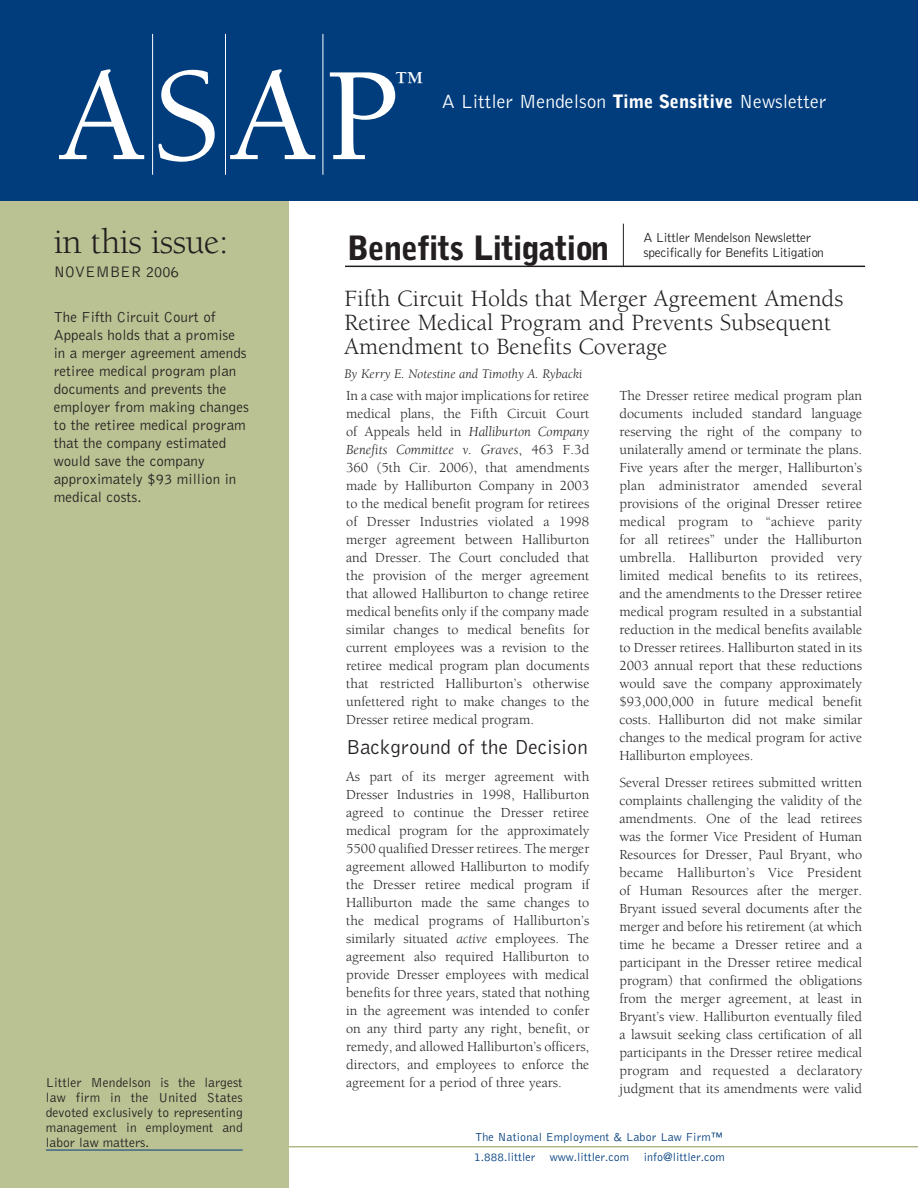
<style>
.page{position:relative;width:918px;height:1188px;background:#fff}
.page>*{position:absolute;margin:0;border:0;box-sizing:border-box;transform-origin:0 0}
.t1{font:500 136.5px "Berkeley";color:#fff}
.t2{font:36px "Berkeley";letter-spacing:-.015em;color:#231f20}
.t3{font:900 33.3px "Bell Gothic";letter-spacing:-.03em;color:#231f20}
.t4{font:500 29.85px "Berkeley";color:#fff}
.main_head{font:24px/24px "Berkeley";color:#231f20}
.body_copy{font:300 21px "Bell Gothic";color:#231f20}
.t5{font:300 19.65px "Bell Gothic";color:#fff}
.t6{font:300 15.75px "Bell Gothic";letter-spacing:-.015em;color:#231f20}
.sidebar_summary{font:300 15px/18px "Bell Gothic";color:#231f20}
.body_copy-2{font:14.25px/18px "Berkeley";color:#231f20;text-align:justify}
.t7{font:300 13.5px/15px "Bell Gothic";letter-spacing:-.025em;color:#231f20;text-align:justify}
.credit_line{font:italic 13.5px "Berkeley";color:#231f20}
.t8{font:300 12px "Bell Gothic";color:#013d7d}
.s1{font-weight:900;font-size:18.3px}
.s2{font-style:italic}
</style>
<div class="page">
<hr style="left:345px;top:266px;width:520px;height:1px;background:#231f20">
<hr style="left:281px;top:1146px;width:637px;height:1px;background:#abb47c">
<div style="left:0;top:200px;width:289px;height:988px;background:#bac192"></div>
<div style="left:0;top:0;width:918px;height:200px;background:#013d7d"></div>
<hr style="left:46px;top:1150px;width:197px;height:1px;background:#013d7d">
<hr style="left:323px;top:34px;width:1px;height:141px;background:#fff">
<hr style="left:225px;top:34px;width:1px;height:141px;background:#fff">
<hr style="left:152px;top:34px;width:1px;height:141px;background:#fff">
<hr style="left:623px;top:224px;width:1px;height:42px;background:#231f20">
<p class="t1" style="left:58px;top:44px;width:344px">ASAP</p>
<p class="t4" style="left:396px;top:66px;width:31px">™</p>
<p class="t5" style="left:442px;top:91px;width:386px">A Littler M endelson <span class="s1">Time Sensitive</span> Newsletter</p>
<p class="t2" style="left:54px;top:222px;width:176px">in this issue:</p>
<p class="t6" style="left:54px;top:263px;width:127px">november 2006</p>
<p class="sidebar_summary" style="left:54px;top:308px;width:197px">The Fifth Circuit Court of<br>Appeals holds that a promise in a merger agreement amends retiree medical program plan documents and prevents the employer from making changes to the retiree medical program that the company estimated would save the company approximately $93 million in medical costs.</p>
<p class="t7" style="left:46px;top:1075px;width:198px">Littler M endelson is the largest law firm in the United States devoted exclusively to representing management in employment and labor law matters.</p>
<h3 class="t3" style="left:347px;top:229px;width:264px">Benefits Litigation</h3>
<p class="t7" style="left:644px;top:231px;width:182px">A Littler mendelson Newsletter specifically for Benefits Litigation</p>
<p class="main_head" style="left:345px;top:287px;width:500px">Fifth Circuit Holds that Merger Agreement Amends<br>Retiree Medical Program and Prevents Subsequent<br>Amendment to Benefits Coverage</p>
<p class="credit_line" style="left:345px;top:367px;width:239px">By Kerry E. Notestine and Timothy A. Rybacki</p>
<p class="body_copy-2" style="left:346px;top:387px;width:245px">In a case with major implications for retiree medical plans, the Fifth Circuit Court of Appeals held in <span class="s2">Halliburton Company Benefits Committee v. Graves</span>, 463 F.3d 360 (5th Cir. 2006), that amendments made by Halliburton Company in 2003 to the medical benefit program for retirees of Dresser Industries violated a 1998 merger agreement between Halliburton and Dresser. The Court concluded that the provision of the merger agreement that allowed Halliburton to change retiree medical benefits only if the company made similar changes to medical benefits for current employees was a revision to the retiree medical program plan documents that restricted Halliburton’s otherwise unfettered right to make changes to the Dresser retiree medical program.</p>
<p class="body_copy" style="left:346px;top:736px;width:243px">Background of the Decision</p>
<p class="body_copy-2" style="left:346px;top:768px;width:245px">As part of its merger agreement with Dresser Industries in 1998, Halliburton agreed to continue the Dresser retiree medical program for the approximately 5500 qualified Dresser retirees. The merger agreement allowed Halliburton to modify the Dresser retiree medical program if Halliburton made the same changes to the medical programs of Halliburton’s similarly situated <span class="s2">active</span> employees. The agreement also required Halliburton to provide Dresser employees with medical benefits for three years, stated that nothing in the agreement was intended to confer on any third party any right, benefit, or remedy, and allowed Halliburton’s officers, directors, and employees to enforce the agreement for a period of three years.</p>
<p class="body_copy-2" style="left:619px;top:387px;width:244px">The Dresser retiree medical program plan documents included standard language reserving the right of the company to unilaterally amend or terminate the plans.<br>Five years after the merger, Halliburton’s plan administrator amended several provisions of the original Dresser retiree medical program to “achieve parity for all retirees” under the Halliburton umbrella. Halliburton provided very limited medical benefits to its retirees, and the amendments to the Dresser retiree medical program resulted in a substantial reduction in the medical benefits available to Dresser retirees. Halliburton stated in its 2003 annual report that these reductions would save the company approximately $93,000,000 in future medical benefit costs. Halliburton did not make similar changes to the medical program for active Halliburton employees.</p>
<p class="body_copy-2" style="left:619px;top:774px;width:244px">Several Dresser retirees submitted written complaints challenging the validity of the amendments. One of the lead retirees was the former Vice President of Human Resources for Dresser, Paul Bryant, who became Halliburton’s Vice President of Human Resources after the merger.<br>Bryant issued several documents after the merger and before his retirement (at which time he became a Dresser retiree and a participant in the Dresser retiree medical program) that confirmed the obligations from the merger agreement, at least in Bryant’s view. Halliburton eventually filed a lawsuit seeking class certification of all participants in the Dresser retiree medical program and requested a declaratory judgment that its amendments were valid</p>
<p class="t8" style="left:475px;top:1131px;width:249px">The National Employment &amp; Labor Law Firm™</p>
<p class="t8" style="left:474px;top:1150px;width:252px">1.888.littler www.littler.com info@littler.com</p>
</div>
